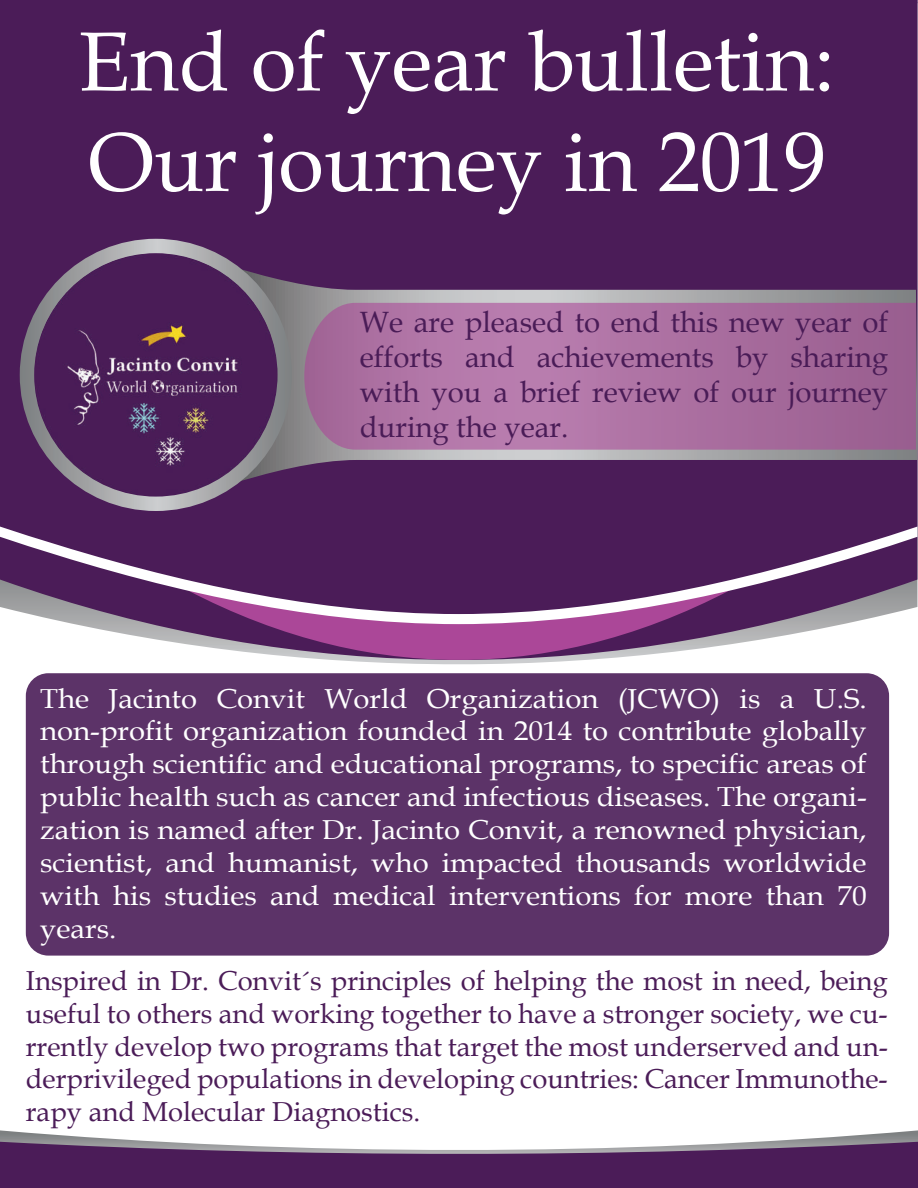
<style>
.page{position:relative;width:918px;height:1188px;background:#fff}
.page>*{position:absolute;margin:0;border:0;box-sizing:border-box;transform-origin:0 0}
.t1{font:83.7px/100.5px "Book Antiqua";color:#fff}
.t2{font:29.4px/35.2px "Book Antiqua";color:#4a1c57;text-align:justify}
.t3{font:27.45px/32.8px "Book Antiqua";color:#fff;text-align:justify;scale:1.07 1}
.t4{font:27.45px/32.8px "Book Antiqua";color:#4b1c58;text-align:justify}
</style>
<div class="page">
<svg style="left:0;top:1130px;width:918px;height:12px"></svg>
<svg style="left:0;top:1142px;width:918px;height:46px;background:#60396b"></svg>
<svg style="left:168px;top:624px;width:582px;height:41px"></svg>
<div style="left:0;top:0;width:917px;height:614px;background:#4b1c58"></div>
<div style="left:26px;top:673px;width:863px;height:283px;background:#5c3368;border-radius:22px"></div>
<svg style="left:168px;top:239px;width:750px;height:272px;background:#5d3968"></svg>
<svg style="left:304px;top:303px;width:612px;height:147px;background:#aa70a0"></svg>
<svg style="left:20px;top:239px;width:272px;height:272px;background:#9a9b9d"></svg>
<img style="left:34px;top:253px;width:244px;height:244px;border-radius:122px">
<h1 class="t1" style="left:79px;top:10px;width:758px">End of year bulletin:<br>Our journey in 2019</h1>
<p class="t2" style="left:360px;top:303px;width:530px">We are pleased to end this new year of efforts and achievements by sharing with you a brief review of our journey during the year.</p>
<p class="t3" style="left:40px;top:681px;width:774px">The Jacinto Convit World Organization (JCWO) is a U.S. non-profit organization founded in 2014 to contribute globally through scientific and educational programs, to specific areas of public health such as cancer and infectious diseases. The organi&shy;zation is named after Dr. Jacinto Convit, a renowned physician, scientist, and humanist, who impacted thousands worldwide with his studies and medical interventions for more than 70 years.</p>
<p class="t4" style="left:26px;top:963px;width:863px">Inspired in Dr. Convit´s principles of helping the most in need, being useful to others and working together to have a stronger society, we cu&shy;rrently develop two programs that target the most underserved and un&shy;derprivileged populations in developing countries: Cancer Immunothe&shy;rapy and Molecular Diagnostics.</p>
</div>
